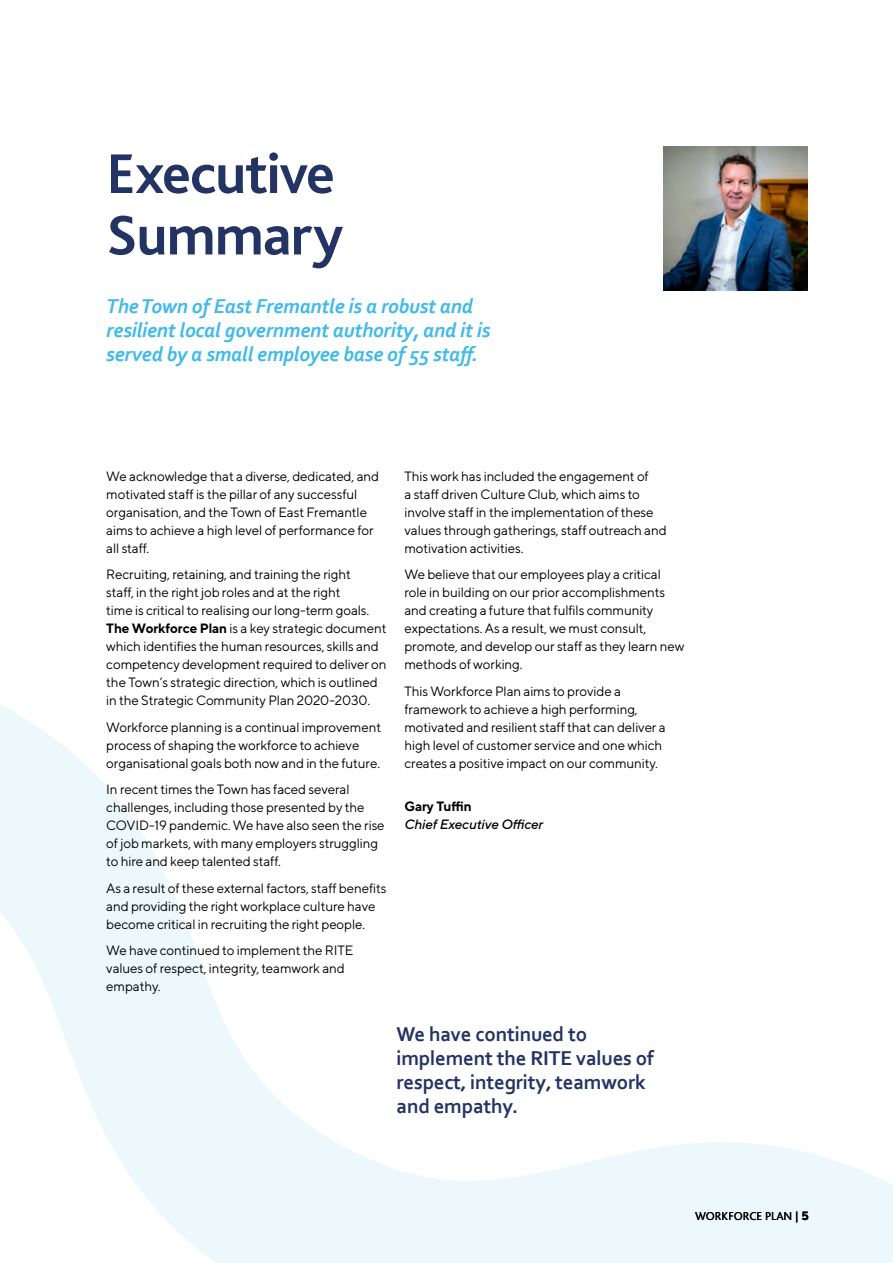
<style>
.page{position:relative;width:893px;height:1263px;background:#fff}
.page>*{position:absolute;margin:0;border:0;box-sizing:border-box;transform-origin:0 0}
.EF_H1{font:700 58.5px/61.5px "Bliss 2";letter-spacing:-.015em;color:#233363}
.Body__Blue{font:italic 700 21px/24px "Corbel";letter-spacing:-.01em;color:#40baea}
.Body__Blue-2{font:700 21px/24px "Corbel";letter-spacing:-.01em;color:#233463}
.Body__Blue-3{font:13.5px/18px "TT Norms";letter-spacing:-.01em;color:#000}
.Body__Blue-4{font:italic 500 13.5px "TT Norms";letter-spacing:-.01em;color:#000}
.Body__Blue-5{font:700 13.5px "TT Norms";letter-spacing:-.01em;color:#000}
.t1{font:12px "Bliss 2";color:#000}
.s1{font-weight:700}
.s2{font-family:"TT Norms"}
.s3{font-family:"TT Norms";font-weight:500}
.s4{font-family:"TT Norms";font-weight:700}
</style>
<div class="page">
<svg style="left:0;top:704px;width:893px;height:559px"></svg>
<img style="left:663px;top:146px;width:145px;height:145px">
<p class="EF_H1" style="left:106px;top:141px;width:238px">Executive<br>Summary</p>
<p class="Body__Blue" style="left:106px;top:294px;width:386px">The Town of East Fremantle is a robust and resilient local government authority, and it is served by a small employee base of 55 staff.</p>
<p class="Body__Blue-3" style="left:106px;top:467px;width:274px">We acknowledge that a diverse, dedicated, and motivated staff is the pillar of any successful organisation, and the Town of East Fremantle aims to achieve a high level of performance for all staff.</p>
<p class="Body__Blue-3" style="left:106px;top:565px;width:282px">Recruiting, retaining, and training the right<br>staff, in the right job roles and at the right<br>time is critical to realising our long-term goals.<br><span class="s1">The Workforce Plan</span> is a key strategic document which identifies the human resources, skills and competency development required to deliver on the Town’s strategic direction, which is outlined in the Strategic Community Plan 2020-2030.</p>
<p class="Body__Blue-3" style="left:106px;top:718px;width:276px">Workforce planning is a continual improvement process of shaping the workforce to achieve organisational goals both now and in the future.</p>
<p class="Body__Blue-3" style="left:106px;top:780px;width:280px">In recent times the Town has faced several challenges, including those presented by the COVID-19 pandemic. We have also seen the rise of job markets, with many employers struggling to hire and keep talented staff.</p>
<p class="Body__Blue-3" style="left:106px;top:879px;width:282px">As a result of these external factors, staff benefits and providing the right workplace culture have become critical in recruiting the right people.</p>
<p class="Body__Blue-3" style="left:106px;top:941px;width:248px">We have continued to implement the RITE values of respect, integrity, teamwork and empathy.</p>
<p class="Body__Blue-3" style="left:404px;top:467px;width:264px">This work has included the engagement of<br>a staff driven Culture Club, which aims to involve staff in the implementation of these values through gatherings, staff outreach and motivation activities.</p>
<p class="Body__Blue-3" style="left:404px;top:565px;width:281px">We believe that our employees play a critical role in building on our prior accomplishments and creating a future that fulfils community expectations. As a result, we must consult, promote, and develop our staff as they learn new methods of working.</p>
<p class="Body__Blue-3" style="left:404px;top:682px;width:263px">This Workforce Plan aims to provide a framework to achieve a high performing, motivated and resilient staff that can deliver a high level of customer service and one which creates a positive impact on our community.</p>
<p class="Body__Blue-5" style="left:404px;top:798px;width:69px">Gary Tuffin</p>
<p class="Body__Blue-4" style="left:404px;top:816px;width:140px">Chief Executive Officer</p>
<p class="Body__Blue-2" style="left:396px;top:1021px;width:259px">We have continued to implement the RITE values of respect<span class="s2">,</span> integrity<span class="s2">,</span> teamwork and empathy.</p>
<p class="t1" style="left:695px;top:1208px;width:115px">WORKFORCE PLAN <span class="s3">|</span> <span class="s4">5</span></p>
</div>
